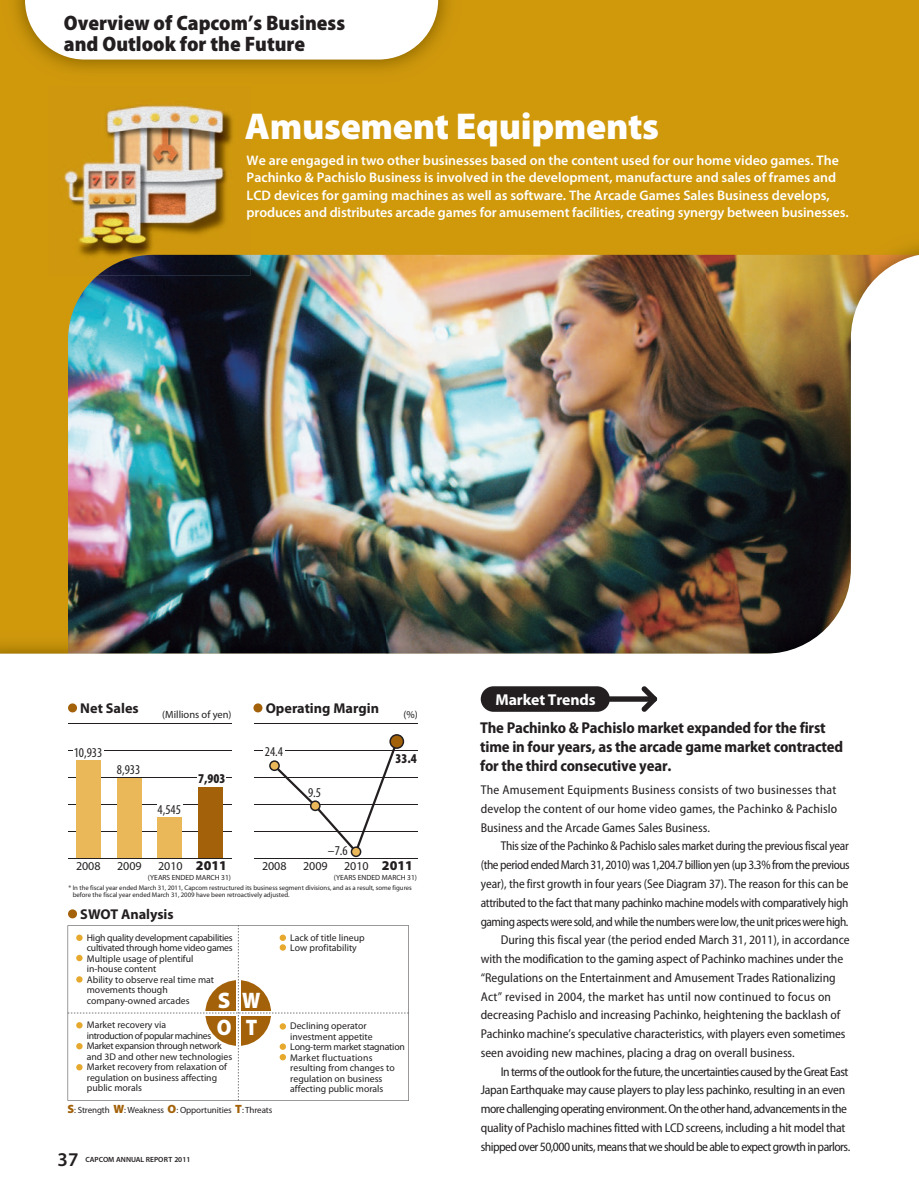
<style>
.page{position:relative;width:919px;height:1191px;background:#fff}
.page>*{position:absolute;margin:0;border:0;box-sizing:border-box;transform-origin:0 0}
.t1{font:900 37.5px "Myriad Pro";letter-spacing:-.01em;color:#fff}
.t2{font:900 22.5px/27.3px "Myriad Pro";color:#fff}
.t3{font:900 semi-condensed 21px/21px "Myriad Pro";color:#231f20}
.t4{font:600 19.5px "Myriad Pro";color:#231f20}
.t5{font:700 semi-condensed 15.75px/18.8px "Myriad Pro";letter-spacing:-.01em;color:#231f20}
.t6{font:700 15.75px "Myriad Pro";letter-spacing:-.01em;color:#fff}
.t7{font:700 14.25px "Myriad Pro";color:#231f20}
.t8{font:600 13.8px/17.2px "Myriad Pro";color:#fff}
.t9{font:condensed 13.5px "Myriad Pro";color:#231f20}
.t10{font:900 condensed 13.5px "Myriad Pro";color:#231f20}
.t11{font:semi-condensed 12.75px/18.8px "Myriad Pro";letter-spacing:-.02em;color:#231f20;text-align:justify}
.t12{font:semi-condensed 12.75px "Myriad Pro";color:#231f20}
.t13{font:semi-condensed 12.75px "Myriad Pro";letter-spacing:-.04em;color:#231f20}
.t14{font:semi-condensed 12.75px "Myriad Pro";letter-spacing:-.045em;color:#231f20}
.t15{font:semi-condensed 12.75px "Myriad Pro";letter-spacing:.02em;color:#231f20}
.t16{font:12px "Myriad Pro";color:#231f20}
.t17{font:10.5px "Myriad Pro";color:#231f20}
.t18{font:9.75px/10.5px "Myriad Pro";color:#231f20}
.t19{font:9px "Myriad Pro";letter-spacing:-.01em;color:#231f20}
.t20{font:7.5px "Myriad Pro";color:#231f20}
.t21{font:600 7.5px "Myriad Pro";color:#231f20}
.t22{font:6.75px/6.8px "Myriad Pro";color:#231f20}
.s1{font-weight:900;font-size:13.5px}
.s2{font-weight:900;font-size:12px;color:#a36109}
</style>
<div class="page">
<div style="left:0;top:0;width:918px;height:1190px;background:#d0990c"></div>
<img style="left:14px;top:0;width:435px;height:70px">
<svg style="left:25px;top:0;width:413px;height:60px;background:#faf6ed"></svg>
<img style="left:0;top:253px;width:918px;height:937px">
<img style="left:48px;top:105px;width:202px;height:170px">
<img style="left:98px;top:255px;width:152px;height:20px">
<div style="left:607px;top:696px;width:50px;height:5px;background:#231f20;border-radius:3px"></div>
<div style="left:480px;top:686px;width:129px;height:26px;background:#231f20;border-radius:13px"></div>
<svg style="left:641px;top:686px;width:16px;height:26px"></svg>
<div style="left:68px;top:703px;width:9px;height:9px;background:#a36109;border-radius:50%"></div>
<div style="left:68px;top:909px;width:9px;height:9px;background:#a36109;border-radius:50%"></div>
<div style="left:253px;top:703px;width:9px;height:9px;background:#a36109;border-radius:50%"></div>
<div style="left:68px;top:925px;width:340px;height:175px;background:#fff"></div>
<div style="left:76px;top:934px;width:7px;height:7px;background:#e6a92e;border-radius:50%"></div>
<div style="left:76px;top:954px;width:7px;height:7px;background:#e6a92e;border-radius:50%"></div>
<div style="left:76px;top:976px;width:7px;height:6px;background:#e6a92e;border-radius:50%"></div>
<div style="left:76px;top:1022px;width:7px;height:6px;background:#e6a92e;border-radius:50%"></div>
<div style="left:76px;top:1043px;width:7px;height:6px;background:#e6a92e;border-radius:50%"></div>
<div style="left:76px;top:1064px;width:7px;height:6px;background:#e6a92e;border-radius:50%"></div>
<div style="left:279px;top:934px;width:7px;height:7px;background:#e6a92e;border-radius:50%"></div>
<div style="left:279px;top:944px;width:7px;height:6px;background:#e6a92e;border-radius:50%"></div>
<div style="left:279px;top:1023px;width:7px;height:6px;background:#e6a92e;border-radius:50%"></div>
<div style="left:279px;top:1043px;width:7px;height:6px;background:#e6a92e;border-radius:50%"></div>
<div style="left:279px;top:1054px;width:7px;height:6px;background:#e6a92e;border-radius:50%"></div>
<hr style="left:254px;top:777px;width:163px;height:1px;background:#231f20">
<hr style="left:254px;top:804px;width:163px;height:1px;background:#231f20">
<hr style="left:254px;top:831px;width:163px;height:1px;background:#231f20">
<hr style="left:68px;top:723px;width:163px;height:1px;background:#231f20">
<hr style="left:68px;top:750px;width:163px;height:1px;background:#231f20">
<div style="left:73px;top:747px;width:31px;height:7px;background:#fff"></div>
<hr style="left:68px;top:777px;width:163px;height:1px;background:#231f20">
<hr style="left:68px;top:804px;width:163px;height:1px;background:#231f20">
<div style="left:157px;top:800px;width:25px;height:7px;background:#fff"></div>
<div style="left:197px;top:773px;width:29px;height:7px;background:#fff"></div>
<hr style="left:68px;top:831px;width:163px;height:1px;background:#231f20">
<div style="left:76px;top:760px;width:25px;height:98px;background:#ebb859"></div>
<div style="left:117px;top:778px;width:24px;height:80px;background:#ebb859"></div>
<div style="left:158px;top:817px;width:24px;height:41px;background:#ebb859"></div>
<div style="left:198px;top:787px;width:25px;height:71px;background:#a36109"></div>
<hr style="left:68px;top:858px;width:163px;height:1px;background:#231f20">
<hr style="left:254px;top:723px;width:163px;height:1px;background:#231f20">
<hr style="left:254px;top:750px;width:163px;height:1px;background:#231f20">
<div style="left:264px;top:747px;width:21px;height:7px;background:#fff"></div>
<hr style="left:254px;top:858px;width:163px;height:1px;background:#231f20">
<svg style="left:269px;top:734px;width:135px;height:123px;background:#efeeed"></svg>
<h3 class="t3" style="left:64px;top:12px;width:282px">Overview of Capcom’s Business and Outlook for the Future</h3>
<h1 class="t1" style="left:245px;top:104px;width:415px">Amusement Equipments</h1>
<p class="t8" style="left:246px;top:152px;width:603px">We are engaged in two other businesses based on the content used for our home video games. The Pachinko &amp; Pachislo Business is involved in the development, manufacture and sales of frames and LCD devices for gaming machines as well as software. The Arcade Games Sales Business develops, produces and distributes arcade games for amusement facilities, creating synergy between businesses.</p>
<p class="t7" style="left:80px;top:702px;width:60px">Net Sales</p>
<p class="t9" style="left:74px;top:748px;width:30px">10,933</p>
<p class="t9" style="left:117px;top:764px;width:25px">8,933</p>
<p class="t7" style="left:266px;top:702px;width:115px">Operating Margin</p>
<p class="t17" style="left:162px;top:711px;width:71px">(Millions of yen)</p>
<p class="t17" style="left:403px;top:711px;width:16px">(%)</p>
<p class="t9" style="left:158px;top:804px;width:25px">4,545</p>
<p class="t10" style="left:198px;top:771px;width:29px">7,903</p>
<p class="t9" style="left:265px;top:746px;width:20px">24.4</p>
<p class="t9" style="left:308px;top:787px;width:15px">9.5</p>
<p class="t9" style="left:328px;top:846px;width:21px">–7.6</p>
<p class="t10" style="left:395px;top:750px;width:23px">33.4</p>
<p class="t16" style="left:76px;top:861px;width:26px">2008</p>
<p class="t16" style="left:117px;top:861px;width:26px">2009</p>
<p class="t16" style="left:158px;top:861px;width:70px">2010 <span class="s1">2011</span></p>
<p class="t16" style="left:262px;top:861px;width:26px">2008</p>
<p class="t16" style="left:303px;top:861px;width:26px">2009</p>
<p class="t16" style="left:344px;top:861px;width:70px">2010 <span class="s1">2011</span></p>
<p class="t20" style="left:148px;top:875px;width:85px">(YEARS ENDED MARCH 31)</p>
<p class="t20" style="left:334px;top:875px;width:85px">(YEARS ENDED MARCH 31)</p>
<p class="t22" style="left:73px;top:884px;width:341px;text-indent:-4px">* In the fiscal year ended March 31, 2011, Capcom restructured its business segment divisions, and as a result, some figures before the fiscal year ended March 31, 2009 have been retroactively adjusted.</p>
<p class="t7" style="left:80px;top:908px;width:95px">SWOT Analysis</p>
<p class="t18" style="left:87px;top:933px;width:147px">High quality development capabilities cultivated through home video games<br>Multiple usage of plentiful<br>in-house content<br>Ability to observe real time mat movements though company-owned arcades</p>
<p class="t18" style="left:87px;top:1020px;width:147px">Market recovery via<br>introduction of popular machines<br>Market expansion through network and 3D and other new technologies<br>Market recovery from relaxation of regulation on business affecting public morals</p>
<h2 class="t2" style="left:217px;top:986px;width:45px">S W<br>O T</h2>
<p class="t19" style="left:67px;top:1107px;width:206px"><span class="s2">S</span>: Strength <span class="s2">W</span>: Weakness <span class="s2">O</span>: Opportunities <span class="s2">T</span>: Threats</p>
<h3 class="t4" style="left:58px;top:1147px;width:22px">37</h3>
<p class="t21" style="left:85px;top:1154px;width:106px">CAPCOM ANNUAL REPORT 2011</p>
<p class="t18" style="left:290px;top:933px;width:76px">Lack of title lineup<br>Low profitability</p>
<p class="t18" style="left:290px;top:1021px;width:116px">Declining operator investment appetite<br>Long-term market stagnation<br>Market fluctuations resulting from changes to regulation on business affecting public morals</p>
<p class="t6" style="left:495px;top:693px;width:101px">Market Trends</p>
<p class="t5" style="left:480px;top:720px;width:364px">The Pachinko &amp; Pachislo market expanded for the first time in four years, as the arcade game market contracted for the third consecutive year.</p>
<p class="t11" style="left:480px;top:782px;width:358px">The Amusement Equipments Business consists of two businesses that develop the content of our home video games, the Pachinko &amp; Pachislo Business and the Arcade Games Sales Business.</p>
<p class="t11" style="left:500px;top:838px;width:349px">This size of the Pachinko &amp; Pachislo sales market during the previous fiscal year</p>
<p class="t11" style="left:480px;top:857px;width:370px">(the period ended March 31, 2010) was 1,204.7 billion yen (up 3.3% from the previous</p>
<p class="t11" style="left:480px;top:875px;width:369px">year), the first growth in four years (See Diagram 37). The reason for this can be</p>
<p class="t11" style="left:480px;top:894px;width:369px">attributed to the fact that many pachinko machine models with comparatively high</p>
<p class="t13" style="left:480px;top:916px;width:369px">gaming aspects were sold, and while the numbers were low, the unit prices were high.</p>
<p class="t12" style="left:500px;top:935px;width:350px">During this fiscal year (the period ended March 31, 2011), in accordance</p>
<p class="t11" style="left:480px;top:950px;width:364px">with the modification to the gaming aspect of Pachinko machines under the</p>
<p class="t12" style="left:480px;top:972px;width:356px">“Regulations on the Entertainment and Amusement Trades Rationalizing</p>
<p class="t15" style="left:480px;top:991px;width:352px">Act” revised in 2004, the market has until now continued to focus on</p>
<p class="t12" style="left:480px;top:1010px;width:361px">decreasing Pachislo and increasing Pachinko, heightening the backlash of</p>
<p class="t11" style="left:480px;top:1025px;width:366px">Pachinko machine’s speculative characteristics, with players even sometimes</p>
<p class="t12" style="left:480px;top:1047px;width:315px">seen avoiding new machines, placing a drag on overall business.</p>
<p class="t13" style="left:500px;top:1066px;width:349px">In terms of the outlook for the future, the uncertainties caused by the Great East</p>
<p class="t11" style="left:480px;top:1082px;width:366px">Japan Earthquake may cause players to play less pachinko, resulting in an even</p>
<p class="t13" style="left:480px;top:1104px;width:368px">more challenging operating environment. On the other hand, advancements in the</p>
<p class="t11" style="left:480px;top:1119px;width:366px">quality of Pachislo machines fitted with LCD screens, including a hit model that</p>
<p class="t14" style="left:480px;top:1141px;width:371px">shipped over 50,000 units, means that we should be able to expect growth in parlors.</p>
</div>
